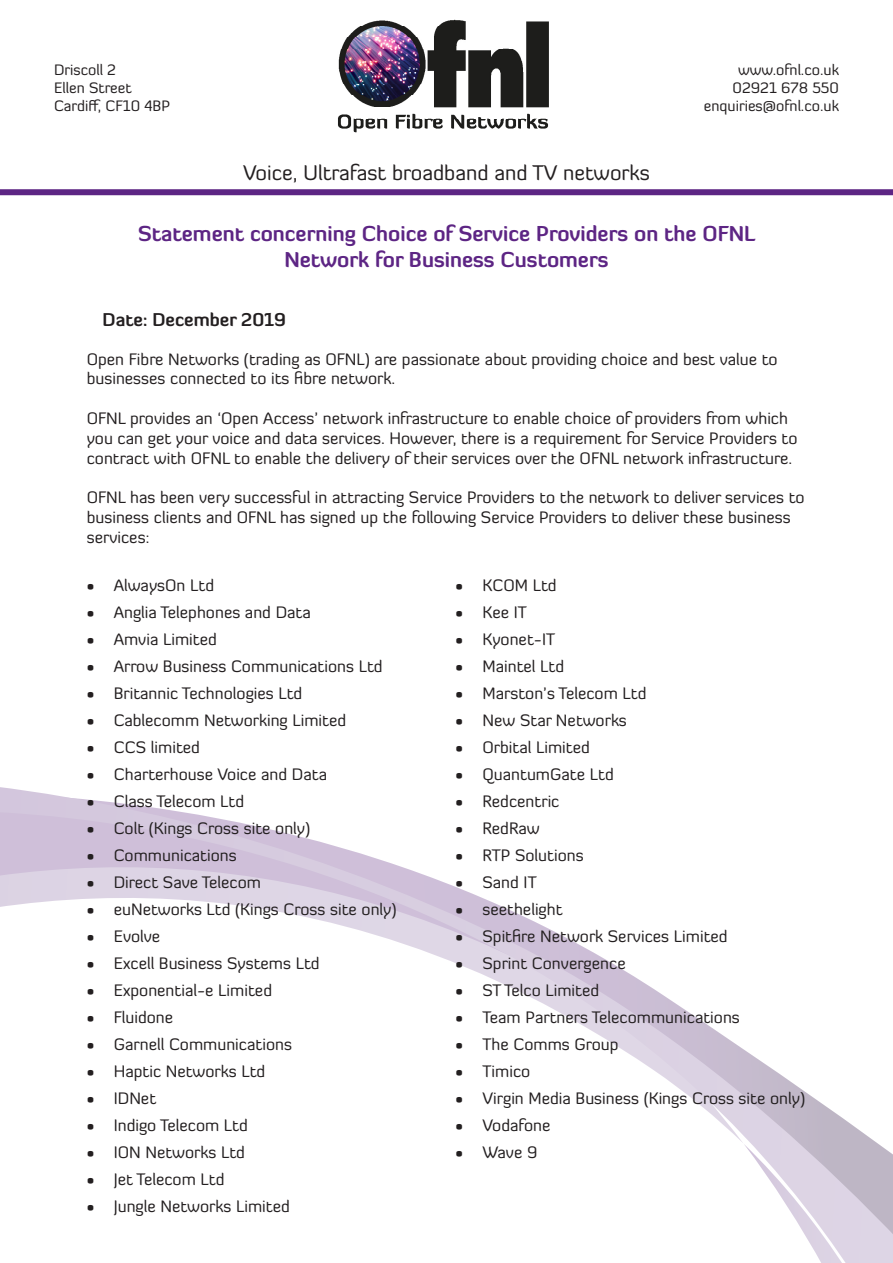
<style>
.page{position:relative;width:893px;height:1263px;background:#fff}
.page>*{position:absolute;margin:0;border:0;box-sizing:border-box;transform-origin:0 0}
.t1{font:700 21px/25.2px "Diavlo";color:#5d2584;text-align:center}
.t2{font:21px "Diavlo";color:#231f20}
.t3{font:700 18px "Diavlo";color:#231f20}
.t4{font:16.5px/19.8px "Diavlo";color:#231f20}
.t5{font:15px "Diavlo";color:#231f20}
</style>
<div class="page">
<img style="left:338px;top:19px;width:211px;height:114px">
<svg style="left:0;top:787px;width:893px;height:476px"></svg>
<div style="left:0;top:189px;width:893px;height:6px;background:#5d2584"></div>
<p class="t5" style="left:54px;top:60px;width:64px">Driscoll 2</p>
<p class="t5" style="left:54px;top:78px;width:79px">Ellen Street</p>
<p class="t5" style="left:54px;top:96px;width:118px">Cardiff, CF10 4BP</p>
<p class="t2" style="left:243px;top:159px;width:408px">Voice, Ultrafast broadband and TV networks</p>
<p class="t5" style="left:738px;top:60px;width:102px">www.ofnl.co.uk</p>
<p class="t5" style="left:733px;top:78px;width:108px">02921 678 550</p>
<p class="t5" style="left:704px;top:96px;width:137px">enquiries@ofnl.co.uk</p>
<p class="t1" style="left:138px;top:221px;width:619px">Statement concerning Choice of Service Providers on the OFNL<br>Network for Business Customers</p>
<p class="t3" style="left:103px;top:308px;width:185px">Date: December 2019</p>
<p class="t4" style="left:87px;top:349px;width:692px">Open Fibre Networks (trading as OFNL) are passionate about providing choice and best value to businesses connected to its fibre network.</p>
<p class="t4" style="left:87px;top:408px;width:712px">OFNL provides an ‘Open Access’ network infrastructure to enable choice of providers from which you can get your voice and data services. However, there is a requirement for Service Providers to contract with OFNL to enable the delivery of their services over the OFNL network infrastructure.</p>
<p class="t4" style="left:87px;top:487px;width:719px">OFNL has been very successful in attracting Service Providers to the network to deliver services to business clients and OFNL has signed up the following Service Providers to deliver these business services:</p>
<p class="t4" style="left:87px;top:575px;width:129px">• AlwaysOn Ltd</p>
<p class="t4" style="left:87px;top:602px;width:226px">• Anglia Telephones and Data</p>
<p class="t4" style="left:87px;top:629px;width:132px">• Amvia Limited</p>
<p class="t4" style="left:87px;top:656px;width:297px">• Arrow Business Communications Ltd</p>
<p class="t4" style="left:87px;top:683px;width:217px">• Britannic Technologies Ltd</p>
<p class="t4" style="left:87px;top:710px;width:261px">• Cablecomm Networking Limited</p>
<p class="t4" style="left:87px;top:737px;width:115px">• CCS limited</p>
<p class="t4" style="left:87px;top:764px;width:242px">• Charterhouse Voice and Data</p>
<p class="t4" style="left:87px;top:791px;width:159px">• Class Telecom Ltd</p>
<p class="t4" style="left:87px;top:818px;width:225px">• Colt (Kings Cross site only)</p>
<p class="t4" style="left:87px;top:845px;width:152px">• Communications</p>
<p class="t4" style="left:87px;top:872px;width:176px">• Direct Save Telecom</p>
<p class="t4" style="left:87px;top:899px;width:311px">• euNetworks Ltd (Kings Cross site only)</p>
<p class="t4" style="left:87px;top:926px;width:75px">• Evolve</p>
<p class="t4" style="left:87px;top:953px;width:234px">• Excell Business Systems Ltd</p>
<p class="t4" style="left:87px;top:980px;width:187px">• Exponential-e Limited</p>
<p class="t4" style="left:87px;top:1007px;width:88px">• Fluidone</p>
<p class="t4" style="left:87px;top:1034px;width:207px">• Garnell Communications</p>
<p class="t4" style="left:87px;top:1061px;width:180px">• Haptic Networks Ltd</p>
<p class="t4" style="left:87px;top:1088px;width:71px">• IDNet</p>
<p class="t4" style="left:87px;top:1115px;width:163px">• Indigo Telecom Ltd</p>
<p class="t4" style="left:87px;top:1142px;width:160px">• ION Networks Ltd</p>
<p class="t4" style="left:87px;top:1169px;width:139px">• Jet Telecom Ltd</p>
<p class="t4" style="left:87px;top:1196px;width:205px">• Jungle Networks Limited</p>
<p class="t4" style="left:455px;top:575px;width:103px">• KCOM Ltd</p>
<p class="t4" style="left:455px;top:602px;width:73px">• Kee IT</p>
<p class="t4" style="left:455px;top:629px;width:101px">• Kyonet-IT</p>
<p class="t4" style="left:455px;top:656px;width:110px">• Maintel Ltd</p>
<p class="t4" style="left:455px;top:683px;width:192px">• Marston’s Telecom Ltd</p>
<p class="t4" style="left:455px;top:710px;width:173px">• New Star Networks</p>
<p class="t4" style="left:455px;top:737px;width:136px">• Orbital Limited</p>
<p class="t4" style="left:455px;top:764px;width:160px">• QuantumGate Ltd</p>
<p class="t4" style="left:455px;top:791px;width:106px">• Redcentric</p>
<p class="t4" style="left:455px;top:818px;width:86px">• RedRaw</p>
<p class="t4" style="left:455px;top:845px;width:130px">• RTP Solutions</p>
<p class="t4" style="left:455px;top:872px;width:83px">• Sand IT</p>
<p class="t4" style="left:455px;top:899px;width:109px">• seethelight</p>
<p class="t4" style="left:455px;top:926px;width:274px">• Spitfire Network Services Limited</p>
<p class="t4" style="left:455px;top:953px;width:172px">• Sprint Convergence</p>
<p class="t4" style="left:455px;top:980px;width:145px">• ST Telco Limited</p>
<p class="t4" style="left:455px;top:1007px;width:286px">• Team Partners Telecommunications</p>
<p class="t4" style="left:455px;top:1034px;width:165px">• The Comms Group</p>
<p class="t4" style="left:455px;top:1061px;width:76px">• Timico</p>
<p class="t4" style="left:455px;top:1088px;width:351px">• Virgin Media Business (Kings Cross site only)</p>
<p class="t4" style="left:455px;top:1115px;width:96px">• Vodafone</p>
<p class="t4" style="left:455px;top:1142px;width:83px">• Wave 9</p>
</div>
